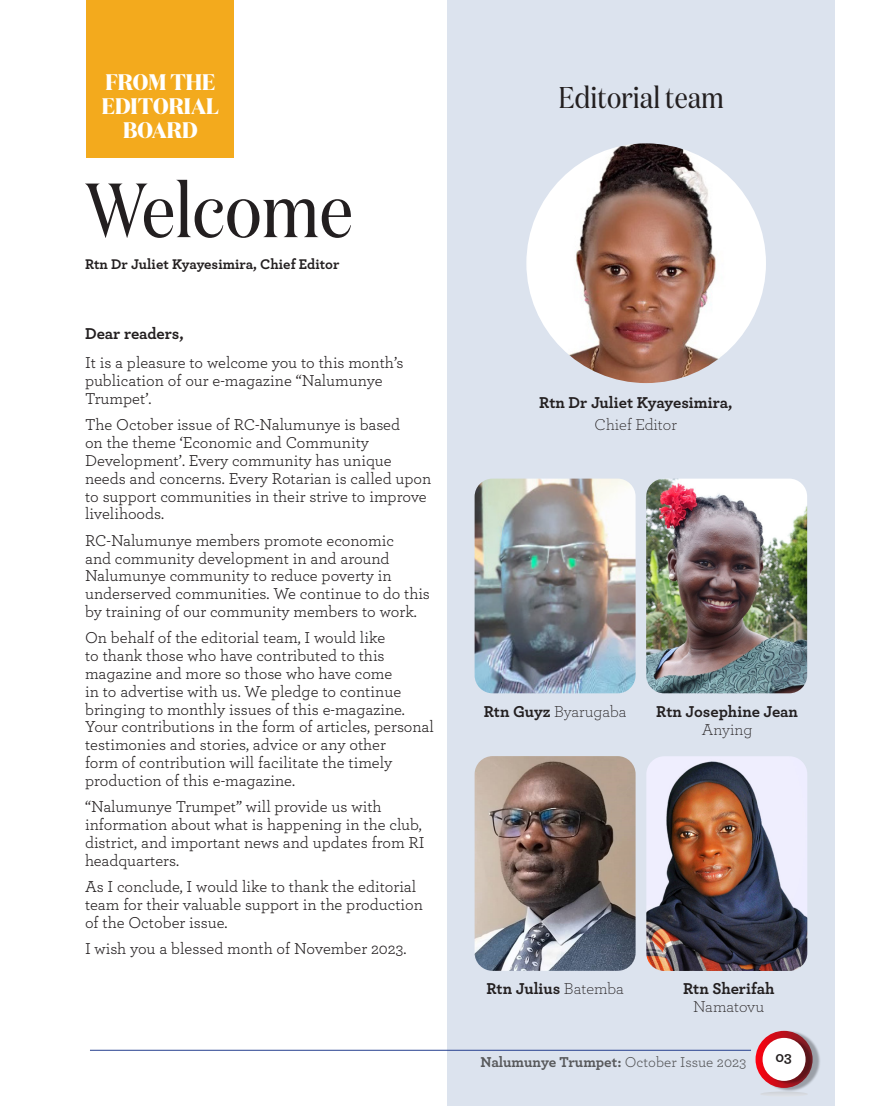
<style>
.page{position:relative;width:893px;height:1106px;background:#fff}
.page>*{position:absolute;margin:0;border:0;box-sizing:border-box;transform-origin:0 0}
.t1{font:76.5px "Domaine Disp Nar";color:#231f20}
.t2{font:30px "Domaine Disp Nar";color:#231f20}
.HEADING{font:700 22.5px/24.3px "Domaine Disp Nar";color:#fff;text-align:center}
.BODY_TEXT{font:16.5px/17.9px "Archer";color:#231f20}
.BODY_TEXT-2{font:700 16.5px/17.9px "Archer";color:#231f20;text-align:center}
.BODY_TEXT-3{font:300 16.5px "Archer";color:#231f20}
.t3{font:700 15px "Archer";letter-spacing:-.005em;color:#57585a}
.t4{font:700 15px "Archer";color:#231f20}
.BODY_TEXT-4{font:700 14.7px "Archer";color:#231f20}
.s1{font-weight:700}
.s2{font-weight:300}
.s3{font-weight:400}
</style>
<div class="page">
<div style="left:447px;top:0;width:388px;height:1105px;background:#dce3ee"></div>
<div style="left:87px;top:0;width:147px;height:158px;background:#f3aa1d"></div>
<img style="left:526px;top:143px;width:240px;height:240px;border-radius:120px">
<img style="left:646px;top:478px;width:161px;height:215px">
<img style="left:475px;top:478px;width:161px;height:215px">
<img style="left:475px;top:756px;width:161px;height:214px">
<img style="left:646px;top:756px;width:161px;height:215px">
<img style="left:758px;top:1031px;width:62px;height:60px">
<svg style="left:755px;top:1030px;width:58px;height:57px"></svg>
<img style="left:765px;top:1036px;width:49px;height:49px">
<div style="left:763px;top:1037px;width:43px;height:43px;background:#fff;border-radius:50%"></div>
<svg style="left:761px;top:1091px;width:46px;height:4px"></svg>
<hr style="left:90px;top:1050px;width:661px;height:1px;background:#253f8e">
<p class="HEADING" style="left:102px;top:70px;width:118px">FROM THE<br>EDITORIAL<br>BOARD</p>
<p class="t1" style="left:85px;top:165px;width:269px">Welcome</p>
<p class="BODY_TEXT-4" style="left:85px;top:252px;width:256px">Rtn Dr Juliet Kyayesimira, Chief Editor</p>
<p class="BODY_TEXT-2" style="left:85px;top:323px;width:100px">Dear readers,</p>
<p class="BODY_TEXT" style="left:85px;top:353px;width:320px">It is a pleasure to welcome you to this month’s publication of our e-magazine “Nalumunye<br>Trumpet’.</p>
<p class="BODY_TEXT" style="left:85px;top:415px;width:348px">The October issue of RC-Nalumunye is based<br>on the theme ‘Economic and Community Development’. Every community has unique needs and concerns. Every Rotarian is called upon to support communities in their strive to improve livelihoods.</p>
<p class="BODY_TEXT" style="left:85px;top:530px;width:346px">RC-Nalumunye members promote economic<br>and community development in and around Nalumunye community to reduce poverty in underserved communities. We continue to do this by training of our community members to work.</p>
<p class="BODY_TEXT" style="left:85px;top:628px;width:350px">On behalf of the editorial team, I would like<br>to thank those who have contributed to this magazine and more so those who have come<br>in to advertise with us. We pledge to continue bringing to monthly issues of this e-magazine.<br>Your contributions in the form of articles, personal testimonies and stories, advice or any other<br>form of contribution will facilitate the timely production of this e-magazine.</p>
<p class="BODY_TEXT" style="left:85px;top:797px;width:341px">“Nalumunye Trumpet” will provide us with information about what is happening in the club, district, and important news and updates from RI headquarters.</p>
<p class="BODY_TEXT" style="left:85px;top:876px;width:340px">As I conclude, I would like to thank the editorial team for their valuable support in the production of the October issue.</p>
<p class="BODY_TEXT" style="left:85px;top:938px;width:323px">I wish you a blessed month of November 2023.</p>
<p class="t2" style="left:558px;top:80px;width:167px">Editorial team</p>
<p class="BODY_TEXT-2" style="left:539px;top:392px;width:195px">Rtn Dr Juliet Kyayesimira,</p>
<p class="BODY_TEXT-3" style="left:594px;top:413px;width:84px">Chief Editor</p>
<p class="BODY_TEXT-3" style="left:484px;top:701px;width:144px"><span class="s1">Rtn Guyz</span> Byarugaba</p>
<p class="BODY_TEXT-2" style="left:656px;top:701px;width:143px">Rtn Josephine Jean<br><span class="s2">Anying</span></p>
<p class="BODY_TEXT-2" style="left:486px;top:978px;width:139px">Rtn Julius <span class="s2">Batemba</span></p>
<p class="BODY_TEXT-2" style="left:683px;top:978px;width:93px">Rtn Sherifah<br><span class="s2">Namatovu</span></p>
<p class="t3" style="left:480px;top:1049px;width:268px">Nalumunye Trumpet: <span class="s3">October Issue 2023</span></p>
<p class="t4" style="left:775px;top:1045px;width:18px">03</p>
</div>
